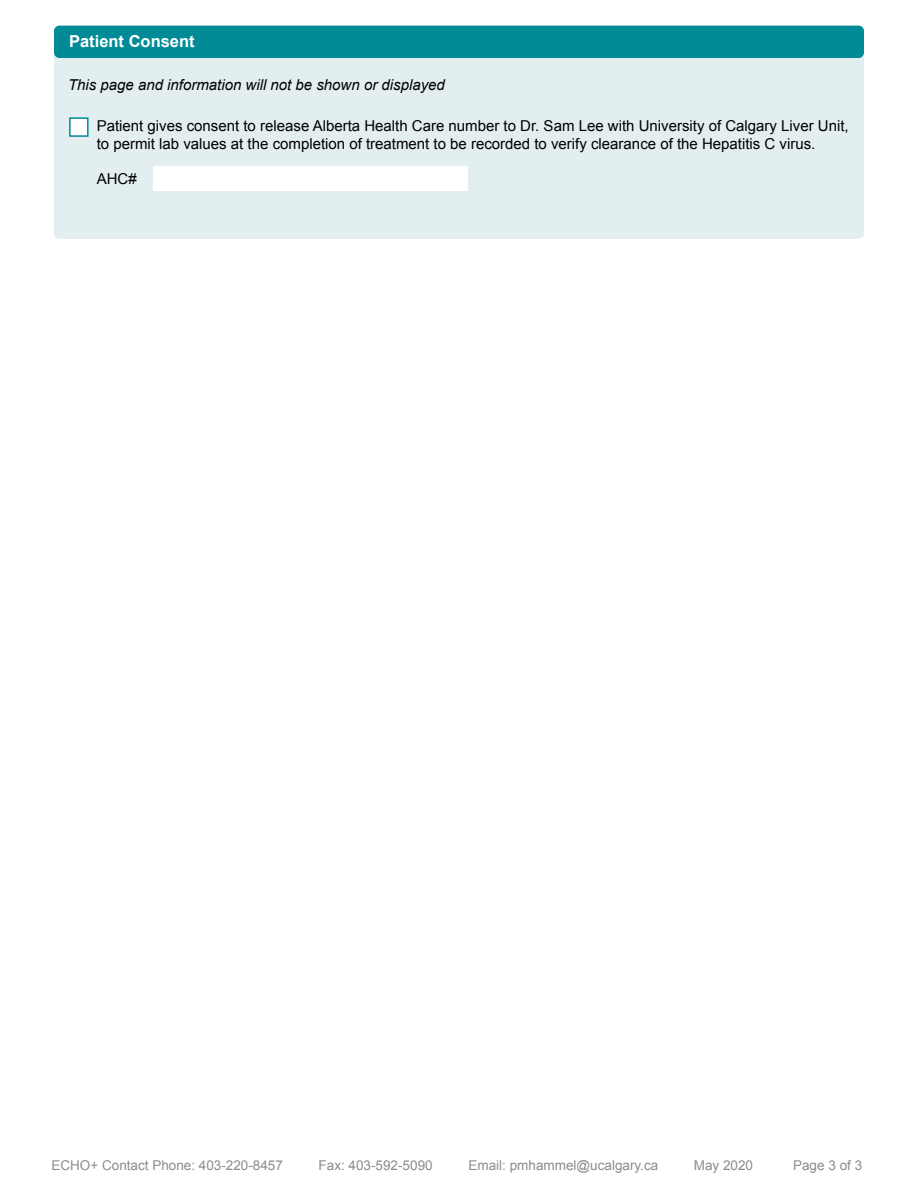
<style>
.page{position:relative;width:918px;height:1188px;background:#fff}
.page>*{position:absolute;margin:0;border:0;box-sizing:border-box;transform-origin:0 0}
.t1{font:700 16.5px "Arial";color:#fff}
.t2{font:15px/18px "Arial";color:#000}
.t3{font:italic 15px "Arial";color:#000}
.t4{font:13.5px "Arial";color:#8a8c8e}
</style>
<div class="page">
<div style="left:54px;top:55px;width:810px;height:184px;background:#e3eef0"></div>
<div style="left:69px;top:117px;width:20px;height:20px;background:#fff;border:2px solid #008b97"></div>
<div style="left:54px;top:26px;width:810px;height:32px;background:#008b97;border-radius:5px"></div>
<div style="left:153px;top:167px;width:315px;height:24px;background:#fff"></div>
<p class="t1" style="left:69px;top:31px;width:127px">Patient Consent</p>
<p class="t3" style="left:68px;top:75px;width:378px">This page and information will not be shown or displayed</p>
<p class="t2" style="left:97px;top:117px;width:753px">Patient gives consent to release Alberta Health Care number to Dr. Sam Lee with University of Calgary Liver Unit, to permit lab values at the completion of treatment to be recorded to verify clearance of the Hepatitis C virus.</p>
<p class="t2" style="left:97px;top:170px;width:42px">AHC#</p>
<p class="t4" style="left:51px;top:1156px;width:233px">ECHO+ Contact Phone: 403-220-8457</p>
<p class="t4" style="left:319px;top:1156px;width:116px">Fax: 403-592-5090</p>
<p class="t4" style="left:469px;top:1156px;width:191px">Email: pmhammel@ucalgary.ca</p>
<p class="t4" style="left:694px;top:1156px;width:61px">May 2020</p>
<p class="t4" style="left:793px;top:1156px;width:71px">Page 3 of 3</p>
</div>
